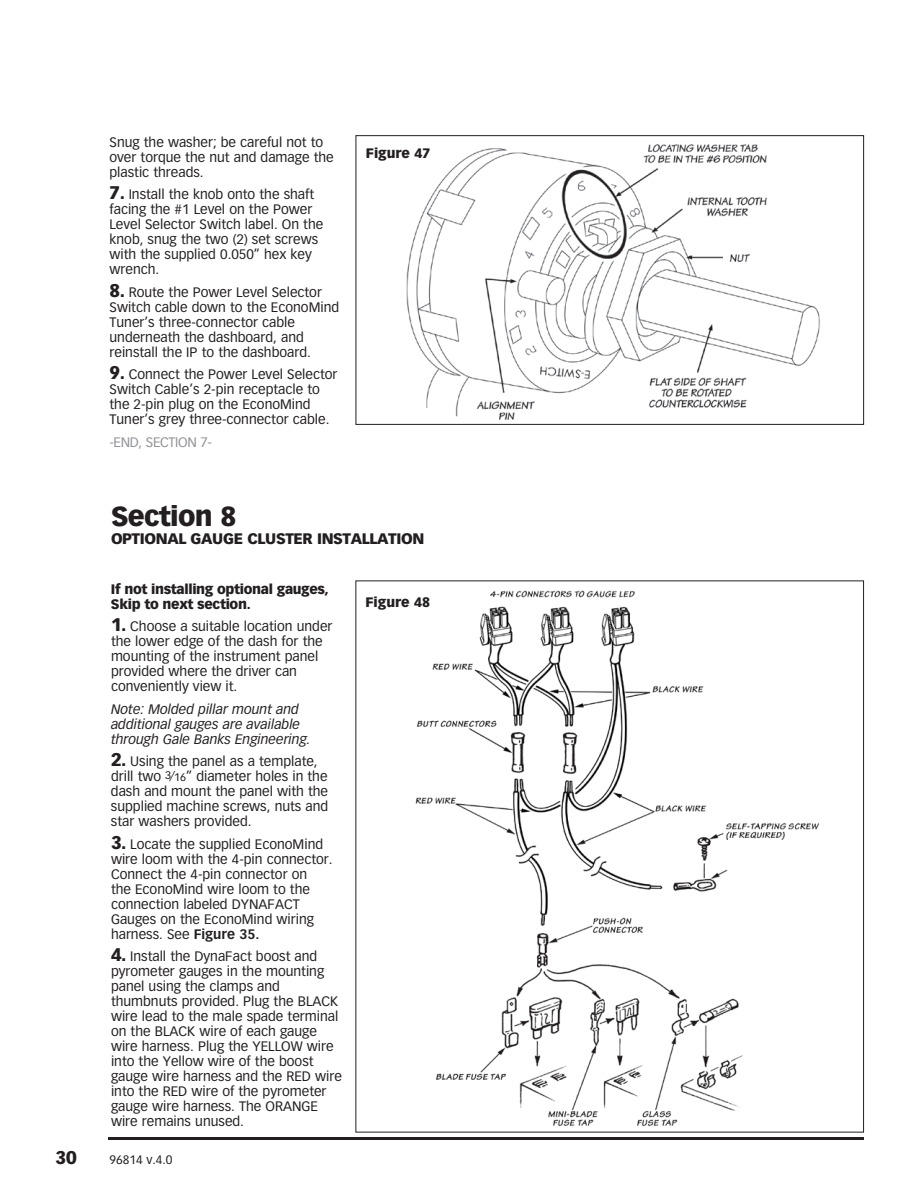
<style>
.page{position:relative;width:918px;height:1188px;background:#fff}
.page>*{position:absolute;margin:0;border:0;box-sizing:border-box;transform-origin:0 0}
.t1{font:900 27px "Vectora LT Std";letter-spacing:-.025em;color:#231f20}
.t2{font:900 18px "Vectora LT Std";color:#231f20}
.t3{font:900 15px "Vectora LT Std";letter-spacing:-.025em;color:#231f20}
.t4{font:13.5px/15px "Vectora LT Std";color:#231f20}
.t5{font:italic 13.5px/15px "Vectora LT Std";color:#231f20}
.t6{font:900 13.5px/15px "Vectora LT Std";letter-spacing:-.025em;color:#231f20}
.t7{font:900 13.5px "Vectora LT Std";color:#231f20}
.t8{font:13.5px "Vectora LT Std";letter-spacing:-.025em;color:#939598}
.t9{font:12px "Vectora LT Std";color:#231f20}
.s1{font-weight:900;font-size:18px}
.s2{font-size:10.8px}
.s3{font-weight:700}
</style>
<div class="page">
<hr style="left:108px;top:1137px;width:756px;height:3px;background:#231f20">
<img style="left:406px;top:144px;width:414px;height:276px">
<div style="left:356px;top:135px;width:508px;height:290px;border:1px solid #231f20"></div>
<img style="left:415px;top:590px;width:404px;height:537px">
<p class="t4" style="left:110px;top:135px;width:226px">Snug the washer; be careful not to over torque the nut and damage the plastic threads.</p>
<p class="t4" style="left:110px;top:187px;width:215px"><span class="s1">7.</span> Install the knob onto the shaft facing the #1 Level on the Power<br>Level Selector Switch label. On the knob, snug the two (2) set screws with the supplied 0.050” hex key wrench.</p>
<p class="t4" style="left:110px;top:285px;width:231px"><span class="s1">8.</span> Route the Power Level Selector<br>Switch cable down to the EconoMind<br>Tuner’s three-connector cable underneath the dashboard, and reinstall the IP to the dashboard.</p>
<p class="t4" style="left:110px;top:367px;width:230px"><span class="s1">9.</span> Connect the Power Level Selector Switch Cable’s 2-pin receptacle to the 2-pin plug on the EconoMind Tuner’s grey three-connector cable.</p>
<p class="t8" style="left:110px;top:434px;width:104px">-END, SECTION 7-</p>
<p class="t7" style="left:366px;top:144px;width:66px">Figure 47</p>
<h1 class="t1" style="left:111px;top:500px;width:127px">Section 8</h1>
<p class="t3" style="left:111px;top:529px;width:315px">OPTIONAL GAUGE CLUSTER INSTALLATION</p>
<p class="t6" style="left:111px;top:582px;width:219px">If not installing optional gauges,<br>Skip to next section.</p>
<p class="t4" style="left:111px;top:619px;width:223px"><span class="s1">1.</span> Choose a suitable location under the lower edge of the dash for the mounting of the instrument panel provided where the driver can conveniently view it.</p>
<p class="t5" style="left:111px;top:702px;width:201px">Note: Molded pillar mount and additional gauges are available through Gale Banks Engineering.</p>
<p class="t4" style="left:111px;top:754px;width:219px"><span class="s1">2.</span> Using the panel as a template, drill two <sup>3</sup>⁄<span class="s2">16</span>” diameter holes in the dash and mount the panel with the supplied machine screws, nuts and star washers provided.</p>
<p class="t4" style="left:111px;top:837px;width:223px"><span class="s1">3.</span> Locate the supplied EconoMind wire loom with the 4-pin connector.<br>Connect the 4-pin connector on<br>the EconoMind wire loom to the connection labeled DYNAFACT<br>Gauges on the EconoMind wiring harness. See <span class="s3">Figure 35.</span></p>
<p class="t4" style="left:111px;top:949px;width:232px"><span class="s1">4.</span> Install the DynaFact boost and pyrometer gauges in the mounting panel using the clamps and thumbnuts provided. Plug the BLACK wire lead to the male spade terminal on the BLACK wire of each gauge wire harness. Plug the YELLOW wire into the Yellow wire of the boost gauge wire harness and the RED wire into the RED wire of the pyrometer gauge wire harness. The ORANGE wire remains unused.</p>
<h2 class="t2" style="left:56px;top:1146px;width:23px">30</h2>
<p class="t9" style="left:110px;top:1153px;width:65px">96814 v.4.0</p>
<p class="t7" style="left:365px;top:593px;width:66px">Figure 48</p>
</div>
